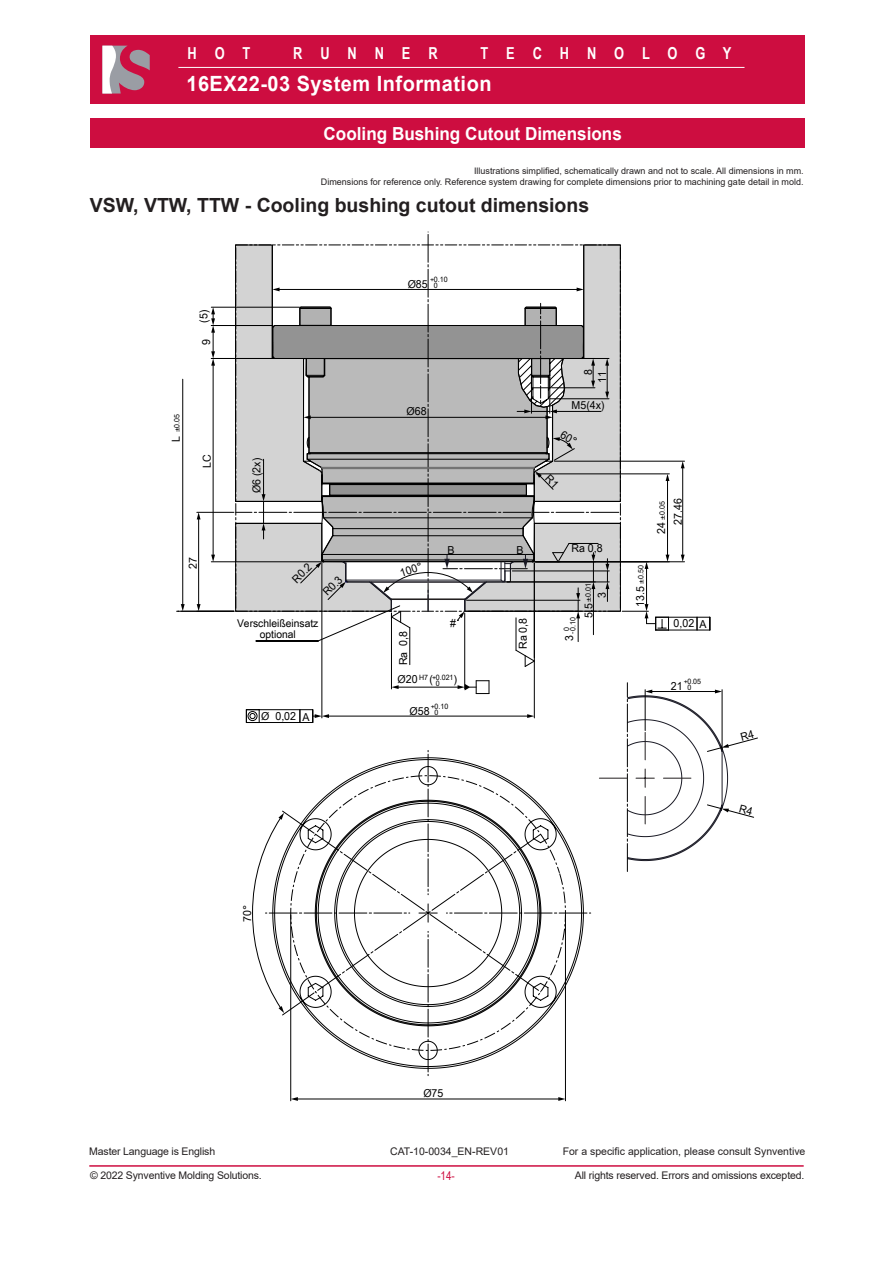
<style>
.page{position:relative;width:893px;height:1263px;background:#fff}
.page>*{position:absolute;margin:0;border:0;box-sizing:border-box;transform-origin:0 0}
.t1{font:700 21px "Arial";letter-spacing:.025em;color:#fff;scale:.95 1}
.Warning_Head{font:700 19.5px "Arial";color:#231f20}
.Header_Title_White{font:700 18px "Arial";color:#fff;scale:.95 1}
.t2{font:700 16.5px "Arial Narrow";color:#fff;scale:.95 1}
.t3{font:12px "Arial Narrow";color:#cd0d40}
.t4{font:10.95px/16.5px "Arial Narrow";color:#000;scale:1.18 1}
.t5{font:10.65px/10.9px "Arial Narrow";color:#000;text-align:center;scale:1.18 1}
.t6{font:10.5px "Arial";letter-spacing:-.015em;color:#231f20}
.Small_Font_Text{font:9px "Arial";color:#231f20}
.t7{font:7.35px/5.8px "Arial Narrow";color:#000;scale:1.18 1}
</style>
<div class="page">
<div style="left:90px;top:118px;width:715px;height:29px;background:#cd0d40"></div>
<div style="left:90px;top:35px;width:715px;height:68px;background:#cd0d40"></div>
<hr style="left:178px;top:67px;width:566px;height:1px;background:#fff">
<svg style="left:102px;top:46px;width:48px;height:48px"></svg>
<svg style="left:626px;top:616px;width:102px;height:245px"></svg>
<svg style="left:252px;top:750px;width:339px;height:326px"></svg>
<hr style="left:198px;top:518px;width:1px;height:87px;background:#000">
<svg style="left:197px;top:513px;width:4px;height:6px"></svg>
<svg style="left:197px;top:604px;width:4px;height:7px"></svg>
<hr style="left:197px;top:512px;width:37px;height:1px;background:#000">
<hr style="left:211px;top:307px;width:88px;height:1px;background:#000">
<hr style="left:682px;top:467px;width:1px;height:89px;background:#000">
<svg style="left:681px;top:461px;width:4px;height:7px"></svg>
<svg style="left:681px;top:555px;width:4px;height:7px"></svg>
<hr style="left:535px;top:561px;width:149px;height:1px;background:#000">
<hr style="left:554px;top:461px;width:130px;height:1px;background:#000">
<hr style="left:297px;top:1099px;width:263px;height:1px;background:#000">
<svg style="left:291px;top:1097px;width:7px;height:4px"></svg>
<svg style="left:558px;top:1097px;width:7px;height:4px"></svg>
<hr style="left:565px;top:915px;width:1px;height:186px;background:#000">
<hr style="left:290px;top:915px;width:1px;height:186px;background:#000">
<hr style="left:651px;top:691px;width:65px;height:1px;background:#000">
<svg style="left:646px;top:690px;width:6px;height:3px"></svg>
<svg style="left:715px;top:690px;width:7px;height:3px"></svg>
<hr style="left:722px;top:690px;width:1px;height:60px;background:#000">
<hr style="left:645px;top:690px;width:1px;height:40px;background:#000">
<hr style="left:397px;top:687px;width:62px;height:1px;background:#000">
<svg style="left:392px;top:685px;width:7px;height:4px"></svg>
<hr style="left:464px;top:613px;width:1px;height:76px;background:#000">
<hr style="left:391px;top:613px;width:1px;height:76px;background:#000">
<hr style="left:177px;top:611px;width:57px;height:1px;background:#000">
<hr style="left:328px;top:716px;width:200px;height:1px;background:#000">
<svg style="left:527px;top:714px;width:7px;height:4px"></svg>
<hr style="left:534px;top:563px;width:1px;height:155px;background:#000">
<hr style="left:322px;top:563px;width:1px;height:155px;background:#000">
<hr style="left:182px;top:379px;width:1px;height:226px;background:#000">
<svg style="left:178px;top:604px;width:7px;height:8px"></svg>
<hr style="left:181px;top:611px;width:53px;height:1px;background:#000">
<hr style="left:211px;top:325px;width:62px;height:1px;background:#000">
<hr style="left:213px;top:364px;width:1px;height:192px;background:#000">
<svg style="left:211px;top:555px;width:4px;height:6px"></svg>
<svg style="left:211px;top:307px;width:4px;height:59px"></svg>
<hr style="left:211px;top:358px;width:62px;height:1px;background:#000">
<hr style="left:211px;top:561px;width:110px;height:1px;background:#000">
<hr style="left:722px;top:751px;width:1px;height:54px;background:#191924">
<svg style="left:458px;top:680px;width:32px;height:14px"></svg>
<svg style="left:710px;top:617px;width:1px;height:13px"></svg>
<svg style="left:697px;top:618px;width:1px;height:12px"></svg>
<svg style="left:312px;top:710px;width:17px;height:12px"></svg>
<svg style="left:300px;top:710px;width:1px;height:12px"></svg>
<hr style="left:409px;top:628px;width:1px;height:37px;background:#000">
<hr style="left:656px;top:617px;width:54px;height:1px;background:#000">
<hr style="left:656px;top:630px;width:54px;height:1px;background:#000">
<hr style="left:516px;top:618px;width:1px;height:32px;background:#000">
<svg style="left:516px;top:650px;width:19px;height:17px"></svg>
<hr style="left:534px;top:563px;width:1px;height:95px;background:#000">
<hr style="left:246px;top:709px;width:67px;height:1px;background:#000">
<hr style="left:246px;top:722px;width:67px;height:1px;background:#000">
<svg style="left:246px;top:710px;width:14px;height:12px"></svg>
<svg style="left:636px;top:769px;width:18px;height:18px"></svg>
<svg style="left:645px;top:732px;width:1px;height:28px"></svg>
<svg style="left:599px;top:683px;width:29px;height:189px"></svg>
<svg style="left:645px;top:796px;width:1px;height:28px"></svg>
<svg style="left:663px;top:778px;width:28px;height:1px"></svg>
<hr style="left:89px;top:1165px;width:715px;height:2px;background:#cd0d40">
<svg style="left:707px;top:730px;width:51px;height:22px"></svg>
<svg style="left:707px;top:804px;width:47px;height:14px"></svg>
<svg style="left:235px;top:232px;width:434px;height:410px"></svg>
<h3 class="t2" style="left:188px;top:41px;width:68px">H O T</h3>
<h3 class="t2" style="left:293px;top:41px;width:153px">R U N N E R</h3>
<h3 class="t2" style="left:481px;top:41px;width:266px">T E C H N O L O G Y</h3>
<h1 class="t1" style="left:186px;top:69px;width:323px">16EX22-03 System Information</h1>
<p class="Header_Title_White" style="left:324px;top:121px;width:316px">Cooling Bushing Cutout Dimensions</p>
<h1 class="t1" style="left:290px;top:69px;width:252px">12E System Information</h1>
<p class="Small_Font_Text" style="left:474px;top:165px;width:331px">Illustrations simplified, schematically drawn and not to scale. All dimensions in mm.</p>
<p class="Small_Font_Text" style="left:321px;top:176px;width:484px">Dimensions for reference only. Reference system drawing for complete dimensions prior to machining gate detail in mold.</p>
<p class="Warning_Head" style="left:90px;top:192px;width:501px">VSW, VTW, TTW - Cooling bushing cutout dimensions</p>
<p class="t4" style="left:195px;top:323px;width:13px;rotate:-90deg">(5)</p>
<p class="t4" style="left:198px;top:345px;width:7px;rotate:-90deg">9</p>
<p class="t7" style="left:174px;top:432px;width:17px;rotate:-90deg">±0.05</p>
<p class="t4" style="left:167px;top:442px;width:7px;rotate:-90deg">L</p>
<p class="t4" style="left:198px;top:468px;width:13px;rotate:-90deg">LC</p>
<p class="t4" style="left:184px;top:569px;width:12px;rotate:-90deg">27</p>
<p class="t4" style="left:248px;top:493px;width:32px;rotate:-90deg">Ø6 (2x)</p>
<p class="t4" style="left:288px;top:575px;width:21px;rotate:-45deg">R0.2</p>
<p class="t4" style="left:319px;top:587px;width:21px;rotate:-45deg">R0.3</p>
<p class="t5" style="left:237px;top:618px;width:70px">Verschleißeinsatz optional</p>
<p class="t4" style="left:261px;top:707px;width:31px">Ø 0,02</p>
<p class="t4" style="left:303px;top:708px;width:8px">A</p>
<p class="t7" style="left:434px;top:276px;width:13px;text-indent:-4px">+0.10<br>0</p>
<p class="t4" style="left:408px;top:275px;width:19px">Ø85</p>
<p class="t4" style="left:407px;top:402px;width:19px">Ø68</p>
<p class="t4" style="left:398px;top:565px;width:21px;rotate:-18deg">100°</p>
<p class="t4" style="left:448px;top:541px;width:8px">B</p>
<p class="t4" style="left:516px;top:541px;width:8px">B</p>
<p class="t4" style="left:450px;top:615px;width:7px">#</p>
<p class="t4" style="left:395px;top:665px;width:31px;rotate:-90deg">Ra 0,8</p>
<p class="t4" style="left:397px;top:671px;width:32px">Ø20 (</p>
<p class="t4" style="left:454px;top:671px;width:5px">)</p>
<p class="t7" style="left:436px;top:674px;width:17px;text-indent:-4px">+0.021<br>0</p>
<p class="t7" style="left:419px;top:674px;width:9px">H7</p>
<p class="t7" style="left:435px;top:703px;width:13px;text-indent:-4px">+0.10<br>0</p>
<p class="t4" style="left:410px;top:702px;width:19px">Ø58</p>
<p class="t4" style="left:514px;top:649px;width:28px;rotate:-90deg">Ra 0,8</p>
<p class="t4" style="left:581px;top:383px;width:13px;line-height:14.1px;text-align:right;rotate:-90deg">8<br>11</p>
<p class="t4" style="left:572px;top:397px;width:30px">M5(4x)</p>
<p class="t4" style="left:571px;top:540px;width:28px">Ra 0,8</p>
<p class="t7" style="left:570px;top:634px;width:16px;rotate:-90deg">-0.10</p>
<p class="t7" style="left:563px;top:631px;width:5px;rotate:-90deg">0</p>
<p class="t4" style="left:561px;top:641px;width:7px;rotate:-90deg">3</p>
<p class="t7" style="left:585px;top:602px;width:17px;rotate:-90deg">±0.01</p>
<p class="t4" style="left:593px;top:598px;width:7px;rotate:-90deg">3</p>
<p class="t4" style="left:580px;top:618px;width:14px;rotate:-90deg">5.5</p>
<p class="t7" style="left:637px;top:584px;width:17px;rotate:-90deg">±0.50</p>
<p class="t4" style="left:632px;top:607px;width:19px;rotate:-90deg">13.5</p>
<p class="t4" style="left:653px;top:525px;width:24px;text-indent:-9px;rotate:-90deg">24<br>27.46</p>
<p class="t7" style="left:659px;top:519px;width:17px;rotate:-90deg">±0.05</p>
<p class="t4" style="left:674px;top:615px;width:19px">0,02</p>
<p class="t4" style="left:700px;top:615px;width:8px">A</p>
<p class="t7" style="left:687px;top:678px;width:13px;text-indent:-4px">+0.05<br>0</p>
<p class="t4" style="left:671px;top:678px;width:12px">21</p>
<p class="t4" style="left:239px;top:922px;width:16px;rotate:-90deg">70°</p>
<p class="t4" style="left:423px;top:1085px;width:19px">Ø75</p>
<p class="t6" style="left:89px;top:1144px;width:127px">Master Language is English</p>
<p class="t6" style="left:563px;top:1144px;width:244px">For a specific application, please consult Synventive</p>
<p class="t6" style="left:390px;top:1144px;width:120px">CAT-10-0034_EN-REV01</p>
<p class="t6" style="left:90px;top:1168px;width:173px">© 2022 Synventive Molding Solutions.</p>
<p class="t6" style="left:575px;top:1168px;width:231px">All rights reserved. Errors and omissions excepted.</p>
<h3 class="t3" style="left:437px;top:1167px;width:19px">-14-</h3>
</div>
